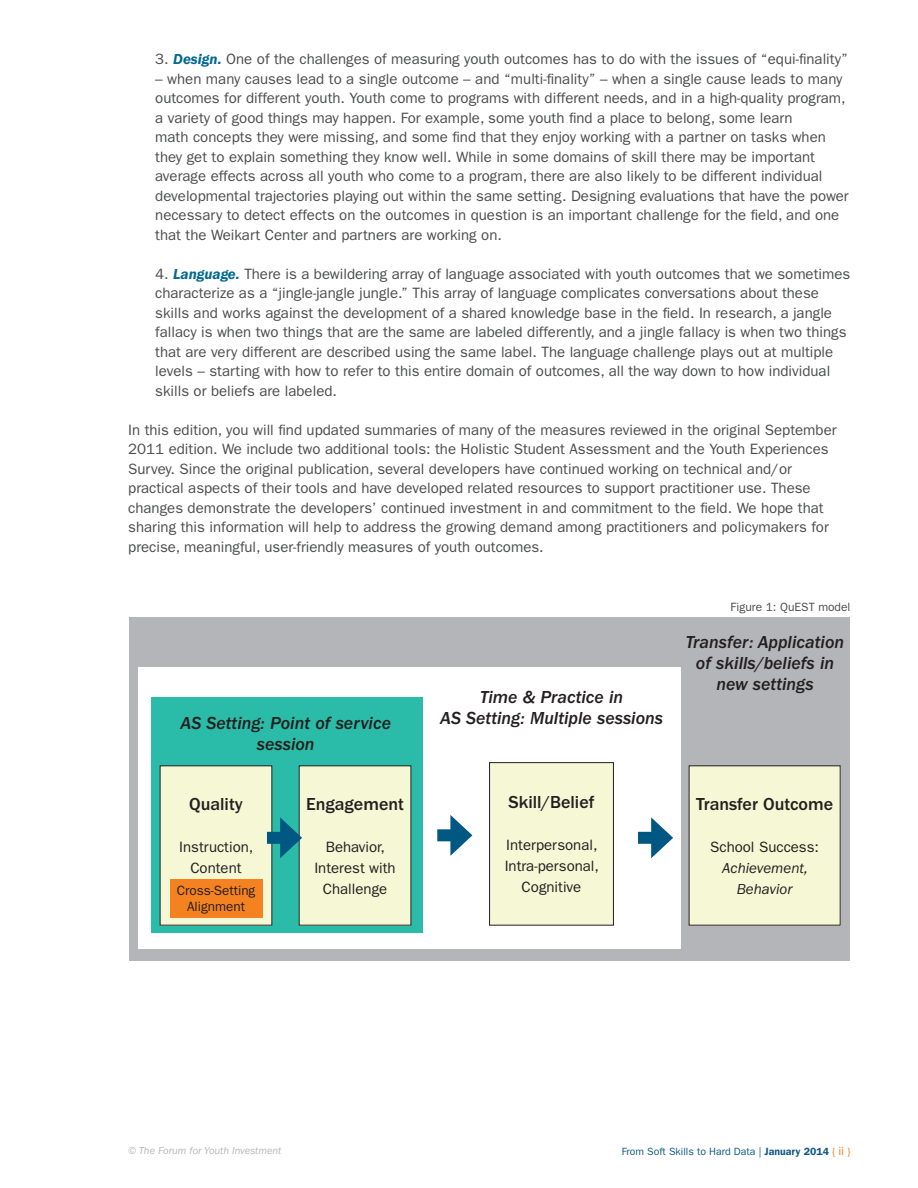
<style>
.page{position:relative;width:918px;height:1188px;background:#fff}
.page>*{position:absolute;margin:0;border:0;box-sizing:border-box;transform-origin:0 0}
.t1{font:18px/21px "ITC Franklin Gothic Std Med It";color:#231f20;text-align:center}
.t2{font:500 18px "ITC Franklin Gothic Std";color:#231f20}
.t3{font:15px/19.5px "ITC Franklin Gothic Std";color:#4b4c4d}
.t4{font:15px/21px "ITC Franklin Gothic Std";color:#231f20;text-align:center}
.t5{font:italic 15px "ITC Franklin Gothic Std";color:#231f20}
.t6{font:13.5px "ITC Franklin Gothic Std";color:#231f20}
.t7{font:12px "ITC Franklin Gothic Std";color:#4b4c4d}
.t8{font:10.5px "ITC Franklin Gothic Std";color:#0f5a84}
.t9{font:italic 10.5px "ITC Franklin Gothic Std";color:#b4b5b8}
.s1{font-weight:600;font-style:italic;color:#006891}
.s2{font-weight:600}
.s3{color:#f58220}
.s4{font-size:12px;color:#f58220}
</style>
<div class="page">
<div style="left:129px;top:618px;width:721px;height:343px;background:#b4b5b8"></div>
<div style="left:139px;top:668px;width:542px;height:281px;background:#fff"></div>
<div style="left:689px;top:766px;width:151px;height:159px;background:#f5f7d5"></div>
<div style="left:151px;top:697px;width:271px;height:236px;background:#2abca8"></div>
<div style="left:160px;top:766px;width:112px;height:159px;background:#f5f7d5"></div>
<div style="left:299px;top:766px;width:112px;height:159px;background:#f5f7d5"></div>
<div style="left:267px;top:832px;width:22px;height:12px;background:#005882"></div>
<svg style="left:280px;top:817px;width:22px;height:41px"></svg>
<div style="left:170px;top:879px;width:92px;height:39px;background:#f58220"></div>
<div style="left:490px;top:763px;width:123px;height:162px;background:#f5f7d5"></div>
<div style="left:489px;top:762px;width:125px;height:163px;border:1px solid #231f20"></div>
<div style="left:437px;top:829px;width:22px;height:12px;background:#005882"></div>
<svg style="left:450px;top:815px;width:22px;height:41px"></svg>
<div style="left:638px;top:832px;width:22px;height:12px;background:#005882"></div>
<svg style="left:651px;top:817px;width:22px;height:41px"></svg>
<p class="t3" style="left:155px;top:50px;width:694px">3. <span class="s1">Design.</span> One of the challenges of measuring youth outcomes has to do with the issues of “equi-finality”</p>
<p class="t3" style="left:155px;top:69px;width:695px">– when many causes lead to a single outcome – and “multi-finality” – when a single cause leads to many outcomes for different youth. Youth come to programs with different needs, and in a high-quality program, a variety of good things may happen. For example, some youth find a place to belong, some learn<br>math concepts they were missing, and some find that they enjoy working with a partner on tasks when they get to explain something they know well. While in some domains of skill there may be important average effects across all youth who come to a program, there are also likely to be different individual developmental trajectories playing out within the same setting. Designing evaluations that have the power necessary to detect effects on the outcomes in question is an important challenge for the field, and one that the Weikart Center and partners are working on.</p>
<p class="t3" style="left:155px;top:264px;width:697px">4. <span class="s1">Language.</span> There is a bewildering array of language associated with youth outcomes that we sometimes characterize as a “jingle-jangle jungle.” This array of language complicates conversations about these skills and works against the development of a shared knowledge base in the field. In research, a jangle fallacy is when two things that are the same are labeled differently, and a jingle fallacy is when two things that are very different are described using the same label. The language challenge plays out at multiple levels – starting with how to refer to this entire domain of outcomes, all the way down to how individual skills or beliefs are labeled.</p>
<p class="t3" style="left:128px;top:420px;width:710px">In this edition, you will find updated summaries of many of the measures reviewed in the original September<br>2011 edition. We include two additional tools: the Holistic Student Assessment and the Youth Experiences<br>Survey. Since the original publication, several developers have continued working on technical and/or</p>
<p class="t3" style="left:128px;top:479px;width:684px">practical aspects of their tools and have developed related resources to support practitioner use. These</p>
<p class="t3" style="left:128px;top:498px;width:702px">changes demonstrate the developers’ continued investment in and commitment to the field. We hope that sharing this information will help to address the growing demand among practitioners and policymakers for precise, meaningful, user-friendly measures of youth outcomes.</p>
<p class="t1" style="left:180px;top:713px;width:212px">AS Setting: Point of service session</p>
<p class="t2" style="left:189px;top:794px;width:55px">Quality</p>
<p class="t4" style="left:179px;top:836px;width:76px">Instruction,<br>Content</p>
<p class="t2" style="left:306px;top:794px;width:99px">Engagement</p>
<p class="t4" style="left:314px;top:836px;width:83px">Behavior,<br>Interest with</p>
<p class="t6" style="left:177px;top:883px;width:80px">Cross-Setting</p>
<p class="t4" style="left:323px;top:878px;width:66px">Challenge</p>
<p class="t6" style="left:187px;top:899px;width:60px">Alignment</p>
<p class="t1" style="left:480px;top:686px;width:145px">Time &amp; Practice in</p>
<p class="t1" style="left:440px;top:707px;width:224px">AS Setting: Multiple sessions</p>
<p class="t7" style="left:730px;top:600px;width:122px">Figure 1: QuEST model</p>
<p class="t1" style="left:686px;top:632px;width:160px">Transfer: Application</p>
<p class="t1" style="left:696px;top:653px;width:140px">of skills/beliefs in</p>
<p class="t1" style="left:716px;top:674px;width:99px">new settings</p>
<p class="t2" style="left:509px;top:792px;width:88px">Skill/Belief</p>
<p class="t4" style="left:506px;top:835px;width:93px">Interpersonal,</p>
<p class="t4" style="left:505px;top:856px;width:96px">Intra-personal,<br>Cognitive</p>
<p class="t2" style="left:696px;top:794px;width:139px">Transfer Outcome</p>
<p class="t4" style="left:710px;top:836px;width:110px">School Success:</p>
<p class="t5" style="left:722px;top:859px;width:87px">Achievement,</p>
<p class="t5" style="left:737px;top:880px;width:57px">Behavior</p>
<p class="t9" style="left:128px;top:1145px;width:155px">© The Forum for Youth Investment</p>
<p class="t8" style="left:622px;top:1145px;width:230px">From Soft Skills to Hard Data | <span class="s2">January 2014</span> <span class="s3">{</span> <span class="s4">ii</span> <span class="s3">}</span></p>
</div>
